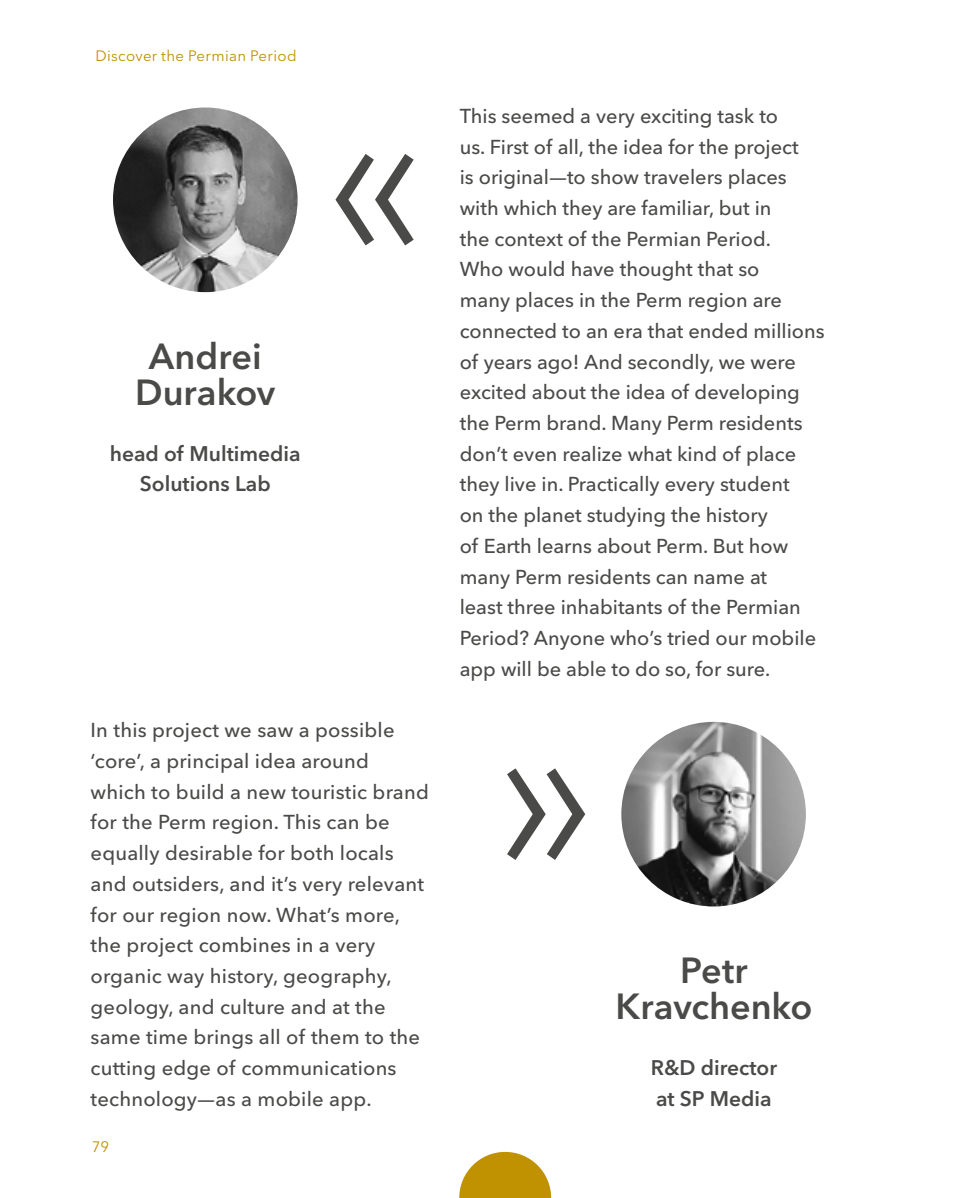
<style>
.page{position:relative;width:968px;height:1198px;background:#fff}
.page>*{position:absolute;margin:0;border:0;box-sizing:border-box;transform-origin:0 0}
.who_18_23_031{font:600 36px/36px "Avenir Next Cyr";color:#4a4a49;text-align:center}
.CV{font:600 21px/30.8px "Avenir Next Cyr";color:#4a4a49}
.bubble{font:500 20px/30.8px "Avenir Next Cyr";color:#4a4a49}
.bubble_left{font:500 20px/30.8px "Avenir Next Cyr";letter-spacing:.01em;color:#4a4a49}
.t1{font:15px "Avenir Next Cyr";letter-spacing:.02em;color:#c09100}
</style>
<div class="page">
<svg style="left:459px;top:1152px;width:92px;height:46px"></svg>
<img style="left:621px;top:722px;width:184px;height:184px;border-radius:92px">
<svg style="left:507px;top:768px;width:78px;height:92px"></svg>
<img style="left:113px;top:107px;width:184px;height:185px;border-radius:92px">
<svg style="left:335px;top:154px;width:78px;height:91px"></svg>
<p class="t1" style="left:95px;top:47px;width:203px">Discover the Permian Period</p>
<p class="who_18_23_031" style="left:135px;top:338px;width:142px">Andrei<br>Durakov</p>
<p class="CV" style="left:110px;top:438px;width:192px;text-align:center">head of Multimedia<br>Solutions Lab</p>
<p class="bubble_left" style="left:91px;top:715px;width:340px">In this project we saw a possible ‘core’, a principal idea around which to build a new touristic brand for the Perm region. This can be equally desirable for both locals and outsiders, and it’s very relevant for our region now. What’s more, the project combines in a very organic way history, geography, geology, and culture and at the same time brings all of them to the cutting edge of communications technology—as a mobile app.</p>
<p class="t1" style="left:92px;top:1137px;width:19px">79</p>
<p class="bubble" style="left:459px;top:100px;width:366px">This seemed a very exciting task to<br>us. First of all, the idea for the project<br>is original—to show travelers places with which they are familiar, but in<br>the context of the Permian Period.<br>Who would have thought that so<br>many places in the Perm region are connected to an era that ended millions of years ago! And secondly, we were excited about the idea of developing the Perm brand. Many Perm residents don’t even realize what kind of place they live in. Practically every student<br>on the planet studying the history<br>of Earth learns about Perm. But how many Perm residents can name at<br>least three inhabitants of the Permian Period? Anyone who’s tried our mobile app will be able to do so, for sure.</p>
<p class="who_18_23_031" style="left:615px;top:952px;width:198px">Petr<br>Kravchenko</p>
<p class="CV" style="left:650px;top:1052px;width:128px">R&amp;D director at SP Media</p>
</div>
